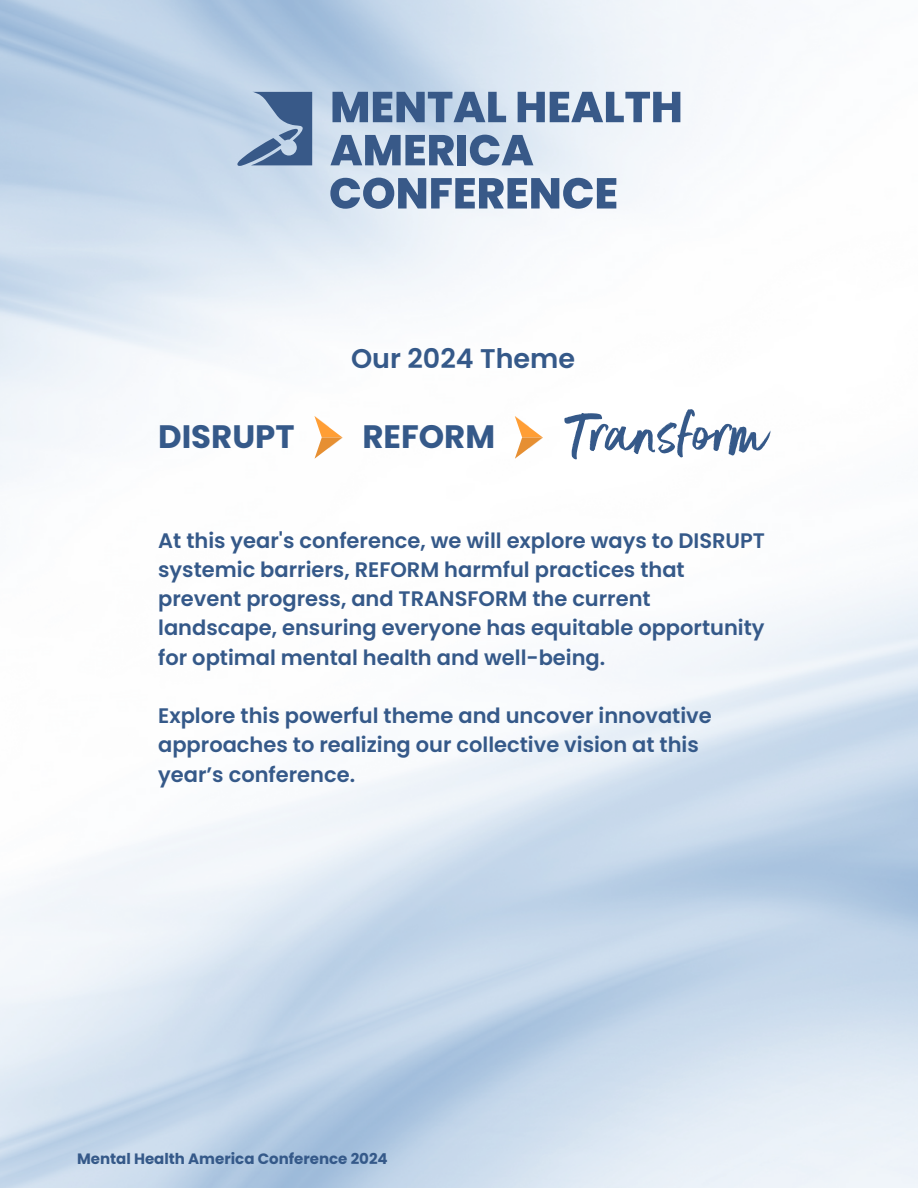
<style>
.page{position:relative;width:918px;height:1188px;background:#fff}
.page>*{position:absolute;margin:0;border:0;box-sizing:border-box;transform-origin:0 0}
.t1{font:78.6px "Better Times";color:#355989}
.t2{font:700 32.4px "Poppins";color:#355989}
.t3{font:600 27px "Poppins";color:#355989}
.t4{font:600 21px/29.2px "Poppins";color:#355989}
.t5{font:700 15px "Poppins";color:#355989}
</style>
<div class="page">
<img style="left:0;top:0;width:918px;height:1188px">
<svg style="left:315px;top:416px;width:27px;height:43px"></svg>
<svg style="left:515px;top:416px;width:28px;height:43px"></svg>
<svg style="left:237px;top:92px;width:75px;height:74px;background:#7994b6"></svg>
<svg style="left:333px;top:92px;width:173px;height:30px;background:#708bae"></svg>
<svg style="left:518px;top:92px;width:162px;height:30px;background:#8499b7"></svg>
<svg style="left:330px;top:135px;width:124px;height:30px;background:#718aad"></svg>
<div style="left:458px;top:135px;width:8px;height:30px;background:#385988"></div>
<svg style="left:470px;top:135px;width:63px;height:31px;background:#8299b8"></svg>
<svg style="left:330px;top:178px;width:286px;height:31px;background:#7f96b4"></svg>
<p class="t3" style="left:351px;top:340px;width:225px">Our 2024 Theme</p>
<h3 class="t2" style="left:158px;top:414px;width:138px">DISRUPT</h3>
<h2 class="t2" style="left:362px;top:414px;width:134px">REFORM</h2>
<p class="t1" style="left:566px;top:390px;width:204px">Transform</p>
<p class="t4" style="left:158px;top:526px;width:608px">At this year's conference, we will explore ways to DISRUPT systemic barriers, REFORM harmful practices that prevent progress, and TRANSFORM the current landscape, ensuring everyone has equitable opportunity for optimal mental health and well-being.</p>
<h2 class="t4" style="left:158px;top:701px;width:555px">Explore this powerful theme and uncover innovative approaches to realizing our collective vision at this year’s conference.</h2>
<p class="t5" style="left:77px;top:1148px;width:312px">Mental Health America Conference 2024</p>
</div>
